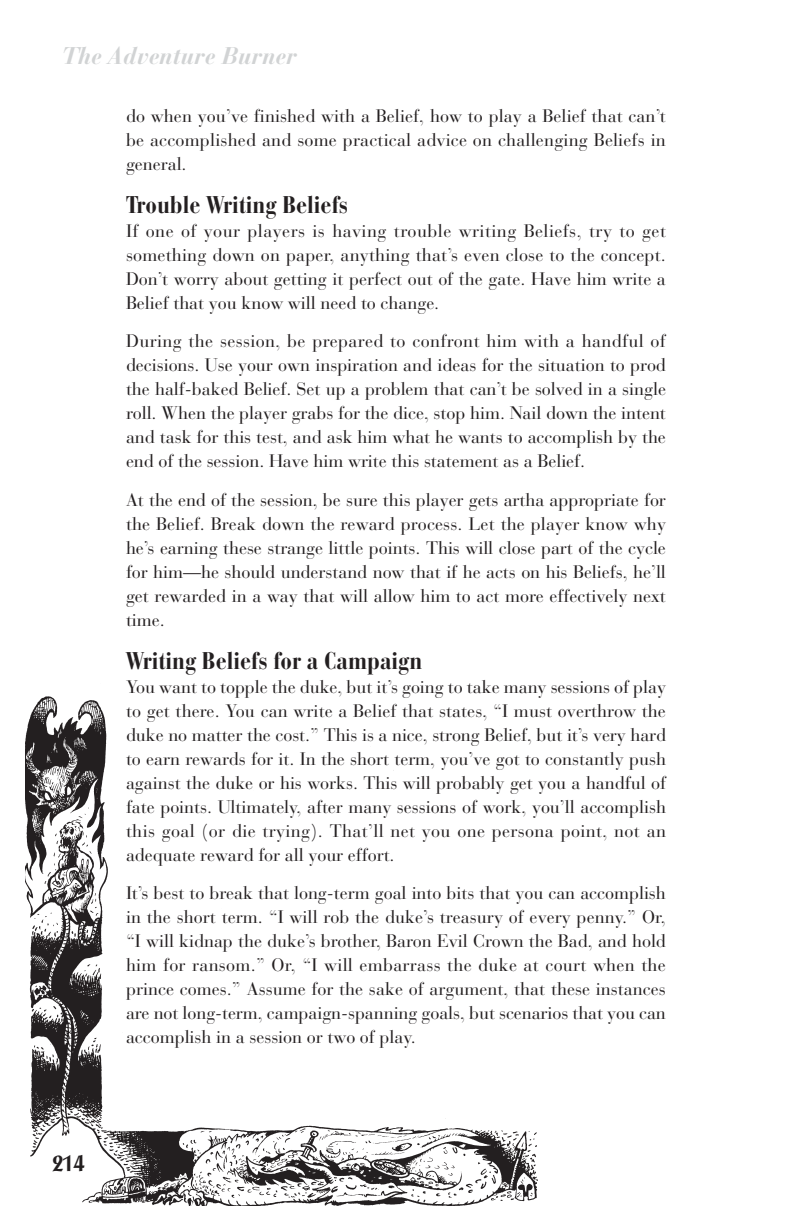
<style>
.page{position:relative;width:792px;height:1224px;background:#fff}
.page>*{position:absolute;margin:0;border:0;box-sizing:border-box;transform-origin:0 0}
.t1{font:700 condensed 24px "Bauer Bodoni";color:#231f20}
.t2{font:24px "Bauer Bodoni Bold Italic Os F";color:#d1d3d4}
.t3{font:500 24px "Post Antiqua BE";color:#231f20}
.t4{font:18px/24px "Bauer Bodoni";letter-spacing:-.005em;color:#231f20;text-align:justify}
</style>
<div class="page">
<img style="left:26px;top:696px;width:512px;height:510px">
<h1 class="t2" style="left:62px;top:47px;width:237px">The Adventure Burner</h1>
<p class="t4" style="left:126px;top:106px;width:541px">do when you’ve finished with a Belief, how to play a Belief that can’t be accomplished and some practical advice on challenging Beliefs in general.</p>
<h1 class="t1" style="left:126px;top:196px;width:224px">Trouble Writing Beliefs</h1>
<p class="t4" style="left:126px;top:221px;width:542px">If one of your players is having trouble writing Beliefs, try to get something down on paper, anything that’s even close to the concept.<br>Don’t worry about getting it perfect out of the gate. Have him write a Belief that you know will need to change.</p>
<p class="t4" style="left:126px;top:331px;width:542px">During the session, be prepared to confront him with a handful of decisions. Use your own inspiration and ideas for the situation to prod the half-baked Belief. Set up a problem that can’t be solved in a single roll. When the player grabs for the dice, stop him. Nail down the intent and task for this test, and ask him what he wants to accomplish by the end of the session. Have him write this statement as a Belief.</p>
<p class="t4" style="left:126px;top:490px;width:542px">At the end of the session, be sure this player gets artha appropriate for the Belief. Break down the reward process. Let the player know why he’s earning these strange little points. This will close part of the cycle for him—he should understand now that if he acts on his Beliefs, he’ll get rewarded in a way that will allow him to act more effectively next time.</p>
<h1 class="t1" style="left:126px;top:652px;width:298px">Writing Beliefs for a Campaign</h1>
<p class="t4" style="left:126px;top:677px;width:542px">You want to topple the duke, but it’s going to take many sessions of play to get there. You can write a Belief that states, “I must overthrow the duke no matter the cost.” This is a nice, strong Belief, but it’s very hard to earn rewards for it. In the short term, you’ve got to constantly push against the duke or his works. This will probably get you a handful of fate points. Ultimately, after many sessions of work, you’ll accomplish this goal (or die trying). That’ll net you one persona point, not an adequate reward for all your effort.</p>
<p class="t4" style="left:126px;top:883px;width:541px">It’s best to break that long-term goal into bits that you can accomplish in the short term. “I will rob the duke’s treasury of every penny.” Or, “I will kidnap the duke’s brother, Baron Evil Crown the Bad, and hold him for ransom.” Or, “I will embarrass the duke at court when the prince comes.” Assume for the sake of argument, that these instances are not long-term, campaign-spanning goals, but scenarios that you can accomplish in a session or two of play.</p>
<h1 class="t3" style="left:52px;top:1154px;width:35px">214</h1>
</div>
